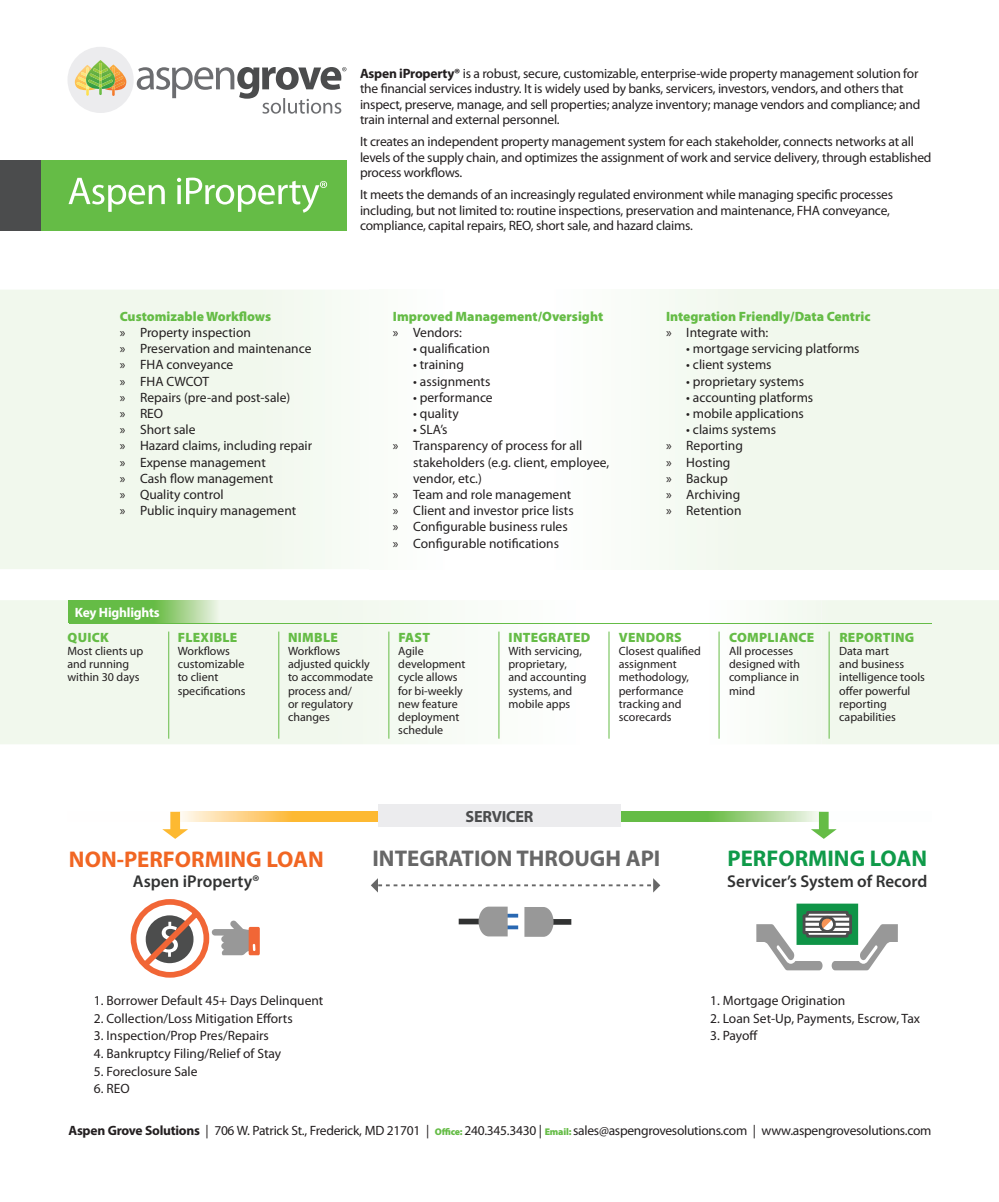
<style>
.page{position:relative;width:999px;height:1202px;background:#fff}
.page>*{position:absolute;margin:0;border:0;box-sizing:border-box;transform-origin:0 0}
.t1{font:700 22.8px "Myriad Pro";color:#676767}
.t2{font:700 22.8px "Myriad Pro";color:#f16623}
.t3{font:700 22.8px "Myriad Pro";color:#0f9a49}
.t4{font:17.1px "Myriad Pro";color:#313232}
.t5{font:600 17.1px "Myriad Pro";color:#313232}
.t6{font:700 16.2px "Myriad Pro";letter-spacing:-.015em;color:#4b4c4d}
.t7{font:13.5px/16.2px "Myriad Pro";letter-spacing:-.01em;color:#231f20}
.t8{font:900 13.5px "Myriad Pro";color:#65bc46}
.t9{font:900 13.5px "Myriad Pro";letter-spacing:.02em;color:#65bc46}
.t10{font:700 13.5px "Myriad Pro";letter-spacing:-.015em;color:#fff}
.t11{font:12px/13.2px "Myriad Pro";color:#231f20}
.s1{font-weight:700}
.s2{font-weight:900;font-size:9.75px;color:#65bc46}
</style>
<div class="page">
<svg style="left:0;top:600px;width:500px;height:144px"></svg>
<div style="left:821px;top:600px;width:178px;height:144px;background:#f1f8ed"></div>
<div style="left:0;top:160px;width:346px;height:70px;background:#65bc46"></div>
<svg style="left:69px;top:178px;width:258px;height:35px"></svg>
<div style="left:629px;top:290px;width:370px;height:279px;background:#f1f8ed"></div>
<div style="left:0;top:290px;width:341px;height:279px;background:#f1f8ed"></div>
<div style="left:68px;top:47px;width:66px;height:66px;background:#ececee;border-radius:50%"></div>
<svg style="left:137px;top:67px;width:209px;height:47px"></svg>
<svg style="left:75px;top:60px;width:51px;height:36px"></svg>
<div style="left:0;top:160px;width:40px;height:70px;background:#4b4c4d"></div>
<hr style="left:168px;top:631px;width:1px;height:107px;background:#65bc46">
<hr style="left:279px;top:631px;width:1px;height:107px;background:#65bc46">
<hr style="left:389px;top:631px;width:1px;height:107px;background:#65bc46">
<hr style="left:499px;top:631px;width:1px;height:107px;background:#65bc46">
<hr style="left:609px;top:631px;width:1px;height:107px;background:#65bc46">
<hr style="left:719px;top:631px;width:1px;height:107px;background:#65bc46">
<hr style="left:829px;top:631px;width:1px;height:107px;background:#65bc46">
<hr style="left:69px;top:623px;width:863px;height:1px;background:#65bc46">
<img style="left:69px;top:600px;width:210px;height:23px">
<svg style="left:621px;top:811px;width:190px;height:11px;background:#89c96f"></svg>
<svg style="left:188px;top:811px;width:190px;height:11px;background:#fdc864"></svg>
<svg style="left:756px;top:903px;width:142px;height:68px"></svg>
<svg style="left:371px;top:878px;width:289px;height:14px"></svg>
<svg style="left:130px;top:899px;width:130px;height:79px"></svg>
<div style="left:547px;top:919px;width:24px;height:5px;background:#313232"></div>
<svg style="left:508px;top:913px;width:10px;height:4px"></svg>
<svg style="left:508px;top:925px;width:10px;height:4px"></svg>
<div style="left:459px;top:918px;width:24px;height:6px;background:#313232"></div>
<svg style="left:524px;top:907px;width:30px;height:29px"></svg>
<svg style="left:479px;top:906px;width:29px;height:30px"></svg>
<div style="left:378px;top:804px;width:243px;height:23px;background:#ececee"></div>
<svg style="left:162px;top:811px;width:26px;height:28px"></svg>
<svg style="left:811px;top:811px;width:26px;height:28px"></svg>
<p class="t8" style="left:120px;top:308px;width:153px">Customizable Workflows</p>
<p class="t7" style="left:120px;top:324px;width:194px">» Property inspection<br>» Preservation and maintenance » FHA conveyance<br>» FHA CWCOT<br>» Repairs (pre-and post-sale)<br>» REO<br>» Short sale<br>» Hazard claims, including repair » Expense management<br>» Cash flow management<br>» Quality control<br>» Public inquiry management</p>
<p class="t10" style="left:75px;top:603px;width:86px">Key Highlights</p>
<p class="t7" style="left:360px;top:66px;width:562px;line-height:15.5px"><span class="s1">Aspen iProperty®</span> is a robust, secure, customizable, enterprise-wide property management solution for the financial services industry. It is widely used by banks, servicers, investors, vendors, and others that inspect, preserve, manage, and sell properties; analyze inventory; manage vendors and compliance; and train internal and external personnel.</p>
<p class="t7" style="left:360px;top:134px;width:573px;line-height:15.5px">It creates an independent property management system for each stakeholder, connects networks at all levels of the supply chain, and optimizes the assignment of work and service delivery, through established process workflows.</p>
<p class="t7" style="left:360px;top:187px;width:535px;line-height:15.5px">It meets the demands of an increasingly regulated environment while managing specific processes including, but not limited to: routine inspections, preservation and maintenance, FHA conveyance, compliance, capital repairs, REO, short sale, and hazard claims.</p>
<p class="t8" style="left:393px;top:308px;width:212px">Improved Management/Oversight</p>
<p class="t7" style="left:393px;top:324px;width:71px">» Vendors:</p>
<p class="t7" style="left:413px;top:341px;width:78px">• qualification</p>
<p class="t7" style="left:413px;top:357px;width:52px">• training</p>
<p class="t7" style="left:413px;top:373px;width:79px">• assignments</p>
<p class="t7" style="left:413px;top:389px;width:81px">• performance</p>
<p class="t7" style="left:413px;top:405px;width:47px">• quality</p>
<p class="t7" style="left:413px;top:422px;width:36px">• SLA’s</p>
<p class="t7" style="left:393px;top:438px;width:191px">» Transparency of process for all</p>
<p class="t7" style="left:413px;top:454px;width:198px">stakeholders (e.g. client, employee,</p>
<p class="t7" style="left:413px;top:470px;width:70px">vendor, etc.)</p>
<p class="t7" style="left:393px;top:486px;width:180px">» Team and role management</p>
<p class="t7" style="left:393px;top:503px;width:182px">» Client and investor price lists</p>
<p class="t7" style="left:393px;top:519px;width:176px">» Configurable business rules</p>
<p class="t7" style="left:393px;top:535px;width:168px">» Configurable notifications</p>
<p class="t8" style="left:666px;top:308px;width:206px">Integration Friendly/Data Centric</p>
<p class="t7" style="left:666px;top:324px;width:104px">» Integrate with:</p>
<p class="t7" style="left:686px;top:341px;width:175px">• mortgage servicing platforms</p>
<p class="t7" style="left:686px;top:357px;width:87px">• client systems</p>
<p class="t7" style="left:686px;top:373px;width:119px">• proprietary systems</p>
<p class="t7" style="left:686px;top:389px;width:128px">• accounting platforms</p>
<p class="t7" style="left:686px;top:405px;width:119px">• mobile applications</p>
<p class="t7" style="left:666px;top:422px;width:112px;text-indent:20px">• claims systems » Reporting<br>» Hosting<br>» Backup<br>» Archiving<br>» Retention</p>
<p class="t8" style="left:68px;top:629px;width:43px">QUICK</p>
<p class="t11" style="left:68px;top:644px;width:77px">Most clients up and running within 30 days</p>
<p class="t9" style="left:178px;top:629px;width:61px">FLEXIBLE</p>
<p class="t11" style="left:178px;top:644px;width:69px">Workflows customizable to client specifications</p>
<p class="t8" style="left:288px;top:629px;width:51px">NIMBLE</p>
<p class="t11" style="left:288px;top:644px;width:87px">Workflows adjusted quickly to accommodate process and/<br>or regulatory changes</p>
<p class="t8" style="left:398px;top:629px;width:33px">FAST</p>
<p class="t11" style="left:398px;top:644px;width:69px">Agile development cycle allows for bi-weekly new feature deployment schedule</p>
<p class="t9" style="left:509px;top:629px;width:83px">INTEGRATED</p>
<p class="t11" style="left:508px;top:644px;width:80px">With servicing, proprietary, and accounting systems, and mobile apps</p>
<p class="t9" style="left:619px;top:629px;width:64px">VENDORS</p>
<p class="t11" style="left:619px;top:644px;width:84px">Closest qualified assignment methodology, performance tracking and scorecards</p>
<p class="t9" style="left:729px;top:629px;width:87px">COMPLIANCE</p>
<p class="t11" style="left:729px;top:644px;width:73px">All processes designed with compliance in mind</p>
<p class="t9" style="left:839px;top:629px;width:76px">REPORTING</p>
<p class="t11" style="left:839px;top:644px;width:87px">Data mart<br>and business intelligence tools offer powerful reporting capabilities</p>
<h1 class="t2" style="left:69px;top:844px;width:256px">NON-PERFORMING LOAN</h1>
<p class="t5" style="left:133px;top:870px;width:128px">Aspen iProperty®</p>
<p class="t6" style="left:466px;top:806px;width:69px">SERVICER</p>
<h1 class="t1" style="left:372px;top:843px;width:289px">INTEGRATION THROUGH API</h1>
<h1 class="t3" style="left:727px;top:843px;width:201px">PERFORMING LOAN</h1>
<p class="t5" style="left:727px;top:870px;width:202px">Servicer’s System of Record</p>
<p class="t4" style="left:71px;top:990px;width:292px">1. Borrower Default 45+ Days Delinquent</p>
<p class="t4" style="left:71px;top:1021px;width:253px">2. Collection/Loss Mitigation E orts</p>
<p class="t7" style="left:94px;top:992px;width:231px">1. Borrower Default 45+ Days Delinquent</p>
<p class="t7" style="left:94px;top:1010px;width:200px">2. Collection/Loss Mitigation Efforts</p>
<p class="t7" style="left:94px;top:1028px;width:176px">3. Inspection/Prop Pres/Repairs</p>
<p class="t7" style="left:94px;top:1045px;width:189px">4. Bankruptcy Filing/Relief of Stay</p>
<p class="t7" style="left:94px;top:1063px;width:105px">5. Foreclosure Sale</p>
<p class="t7" style="left:94px;top:1081px;width:37px">6. REO</p>
<p class="t4" style="left:727px;top:990px;width:173px">1. Mortgage Origination</p>
<p class="t7" style="left:710px;top:992px;width:137px">1. Mortgage Origination</p>
<p class="t7" style="left:710px;top:1010px;width:211px">2. Loan Set-Up, Payments, Escrow, Tax</p>
<p class="t7" style="left:710px;top:1028px;width:49px">3. Payoff</p>
<p class="t4" style="left:71px;top:1112px;width:133px">5. Foreclosure Sale</p>
<p class="t7" style="left:69px;top:1122px;width:864px"><span class="s1">Aspen Grove Solutions</span> | 706 W. Patrick St., Frederick, MD 21701 | <span class="s2">Office:</span> 240.345.3430 | <span class="s2">Email:</span> sales@aspengrovesolutions.com | www.aspengrovesolutions.com</p>
</div>
